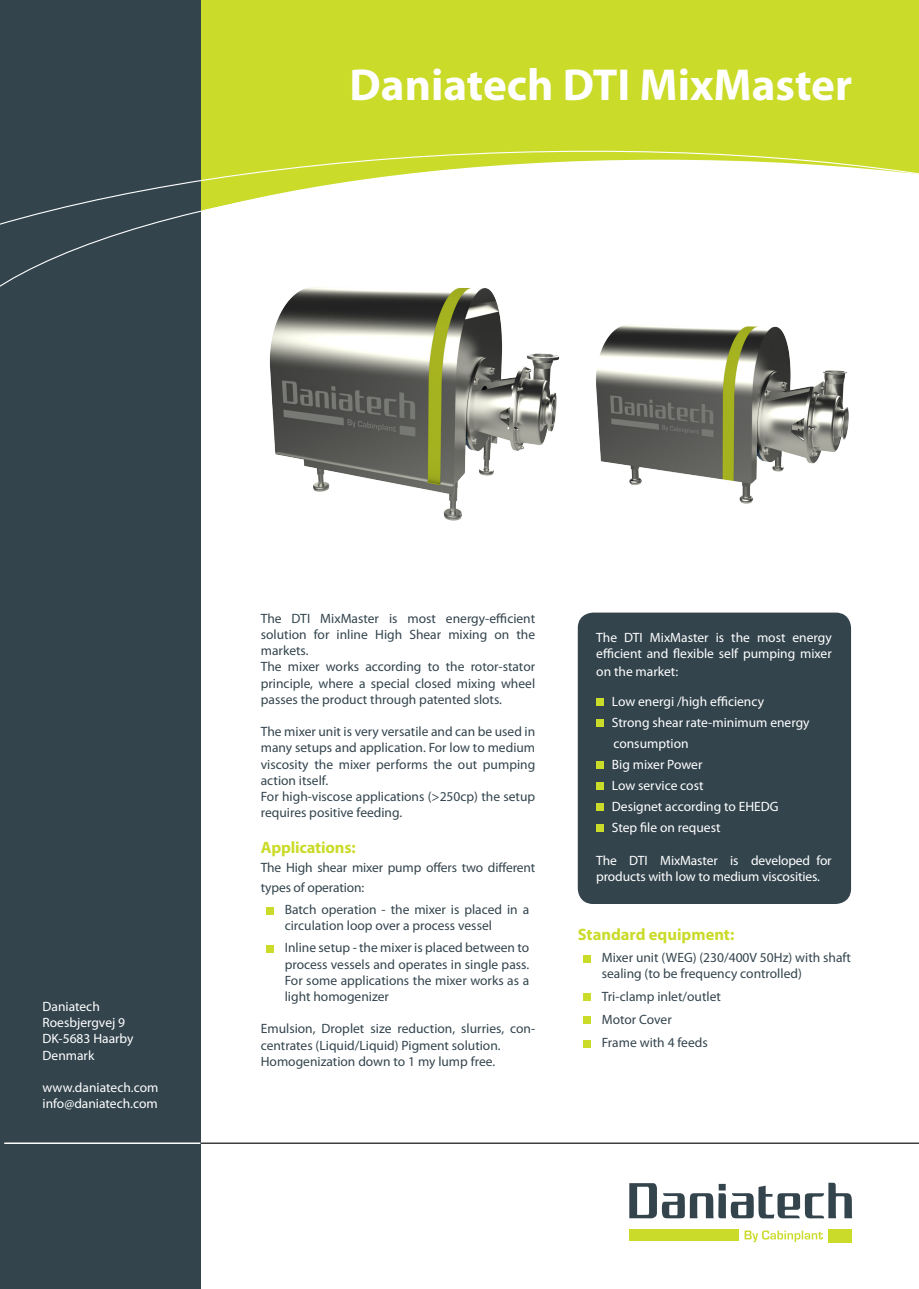
<style>
.page{position:relative;width:919px;height:1289px;background:#fff}
.page>*{position:absolute;margin:0;border:0;box-sizing:border-box;transform-origin:0 0}
.t1{font:700 45px "Myriad Pro";color:#fff}
.t2{font:700 16.5px "Myriad Pro";letter-spacing:-.005em;color:#cadb2a}
.t3{font:13.5px/16.2px "Myriad Pro";color:#33444d}
.t4{font:13.5px/16.2px "Myriad Pro";color:#fff}
</style>
<div class="page">
<div style="left:201px;top:0;width:717px;height:216px;background:#cadb2a"></div>
<div style="left:0;top:0;width:201px;height:1288px;background:#33444d"></div>
<div style="left:628px;top:1229px;width:110px;height:11px;background:#cadb2a"></div>
<div style="left:828px;top:1229px;width:24px;height:13px;background:#cadb2a"></div>
<svg style="left:629px;top:1182px;width:223px;height:36px"></svg>
<svg style="left:744px;top:1230px;width:79px;height:12px"></svg>
<svg style="left:0;top:150px;width:918px;height:137px"></svg>
<hr style="left:4px;top:1142px;width:197px;height:1px;background:#fff">
<hr style="left:201px;top:1142px;width:717px;height:1px;background:#3e3e3f">
<img style="left:166px;top:179px;width:491px;height:342px">
<img style="left:487px;top:266px;width:398px;height:348px">
<div style="left:267px;top:907px;width:7px;height:7px;background:#cadb2a"></div>
<div style="left:267px;top:945px;width:7px;height:7px;background:#cadb2a"></div>
<div style="left:577px;top:612px;width:274px;height:292px;background:#33444d;border-radius:15px"></div>
<div style="left:596px;top:698px;width:7px;height:7px;background:#cadb2a"></div>
<div style="left:596px;top:719px;width:7px;height:7px;background:#cadb2a"></div>
<div style="left:596px;top:761px;width:7px;height:7px;background:#cadb2a"></div>
<div style="left:596px;top:782px;width:7px;height:7px;background:#cadb2a"></div>
<div style="left:596px;top:803px;width:7px;height:7px;background:#cadb2a"></div>
<div style="left:596px;top:824px;width:7px;height:7px;background:#cadb2a"></div>
<div style="left:583px;top:955px;width:7px;height:7px;background:#cadb2a"></div>
<div style="left:583px;top:993px;width:7px;height:7px;background:#cadb2a"></div>
<div style="left:583px;top:1016px;width:7px;height:7px;background:#cadb2a"></div>
<div style="left:583px;top:1040px;width:7px;height:7px;background:#cadb2a"></div>
<p class="t1" style="left:349px;top:56px;width:504px">Daniatech DTI MixMaster</p>
<p class="t4" style="left:43px;top:998px;width:93px">Daniatech<br>Roesbjergvej 9<br>DK-5683 Haarby<br>Denmark</p>
<p class="t4" style="left:43px;top:1079px;width:117px">www.daniatech.com info@daniatech.com</p>
<p class="t3" style="left:261px;top:610px;width:276px;text-align:justify">The DTI MixMaster is most energy-efficient solution for inline High Shear mixing on the markets.</p>
<p class="t3" style="left:261px;top:658px;width:276px;text-align:justify">The mixer works according to the rotor-stator principle, where a special closed mixing wheel passes the product through patented slots.</p>
<p class="t3" style="left:261px;top:723px;width:276px;text-align:justify">The mixer unit is very versatile and can be used in many setups and application. For low to medium viscosity the mixer performs the out pumping action itself.</p>
<p class="t3" style="left:261px;top:788px;width:276px">For high-viscose applications (&gt;250cp) the setup requires positive feeding.</p>
<p class="t2" style="left:261px;top:836px;width:96px">Applications:</p>
<p class="t3" style="left:261px;top:858px;width:276px;line-height:19.5px">The High shear mixer pump offers two different types of operation:</p>
<p class="t3" style="left:285px;top:901px;width:246px">Batch operation - the mixer is placed in a circulation loop over a process vessel</p>
<p class="t3" style="left:285px;top:939px;width:246px;text-align:justify">Inline setup - the mixer is placed between to process vessels and operates in single pass.<br>For some applications the mixer works as a light homogenizer</p>
<p class="t3" style="left:261px;top:1020px;width:276px">Emulsion, Droplet size reduction, slurries, con&shy;centrates (Liquid/Liquid) Pigment solution.</p>
<p class="t3" style="left:261px;top:1053px;width:236px">Homogenization down to 1 my lump free.</p>
<p class="t4" style="left:596px;top:629px;width:237px">The DTI MixMaster is the most energy efficient and flexible self pumping mixer</p>
<p class="t4" style="left:596px;top:663px;width:83px">on the market:</p>
<p class="t4" style="left:611px;top:691px;width:199px;line-height:21px">Low energi /high efficiency<br>Strong shear rate-minimum energy consumption<br>Big mixer Power<br>Low service cost<br>Designet according to EHEDG<br>Step file on request</p>
<p class="t4" style="left:596px;top:852px;width:237px">The DTI MixMaster is developed for products with low to medium viscosities.</p>
<p class="t2" style="left:577px;top:923px;width:158px">Standard equipment:</p>
<p class="t3" style="left:601px;top:949px;width:251px">Mixer unit (WEG) (230/400V 50Hz) with shaft sealing (to be frequency controlled)</p>
<p class="t3" style="left:601px;top:987px;width:121px">Tri-clamp inlet/outlet</p>
<p class="t3" style="left:601px;top:1010px;width:71px">Motor Cover</p>
<p class="t3" style="left:601px;top:1034px;width:107px">Frame with 4 feeds</p>
</div>
